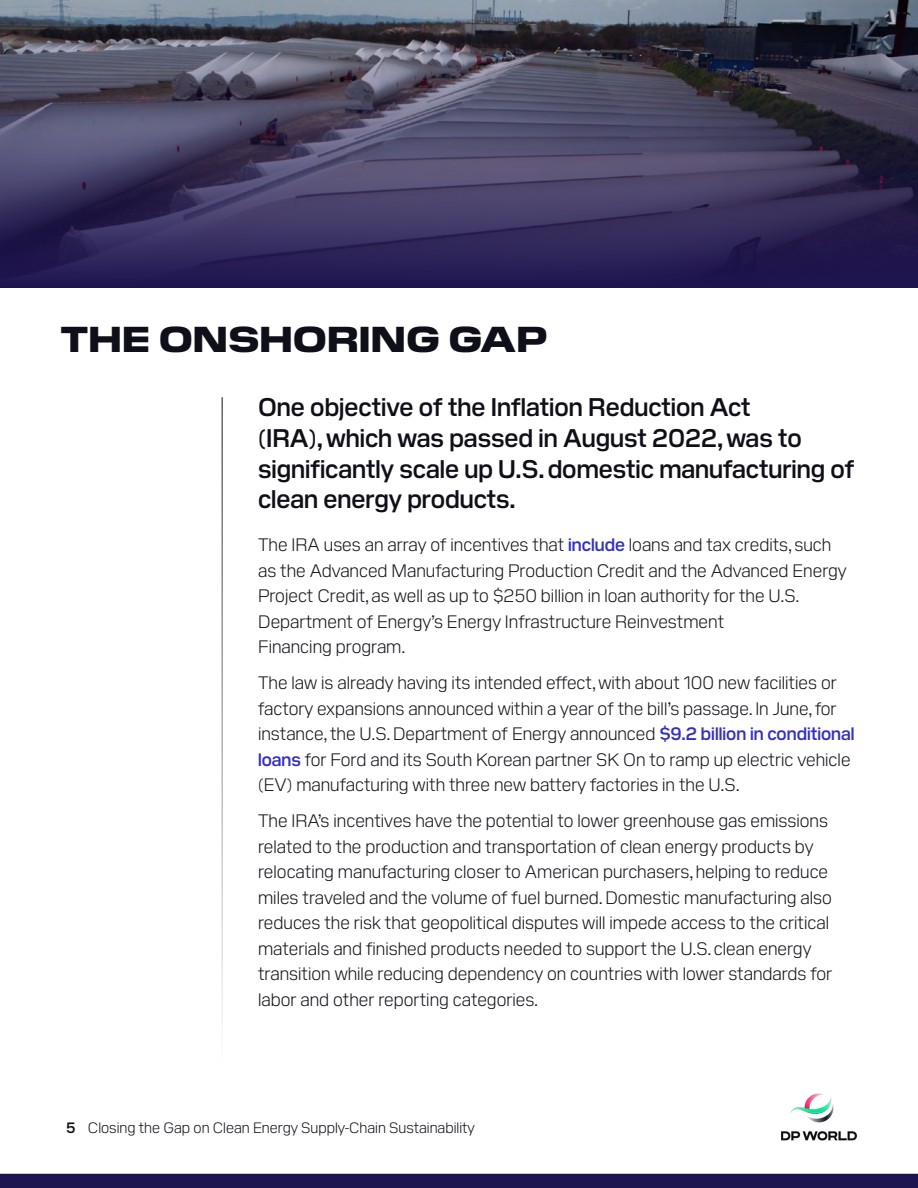
<style>
.page{position:relative;width:918px;height:1188px;background:#fff}
.page>*{position:absolute;margin:0;border:0;box-sizing:border-box;transform-origin:0 0}
.t1{font:800 36px "Pilat Wide";letter-spacing:.01em;color:#0f0f19}
.t2{font:600 25.5px/30.6px "Pilat";color:#0f0f19}
.t3{font:300 18px/25.5px "Pilat";color:#0f0f19}
.t4{font:300 15px "Pilat";color:#0f0f19}
.s1{font-weight:600;color:#3230be}
.s2{font-weight:600}
</style>
<div class="page">
<div style="left:0;top:1174px;width:918px;height:14px;background:#1e1450"></div>
<img style="left:781px;top:1093px;width:76px;height:48px">
<hr style="left:222px;top:397px;width:1px;height:672px;background:#0f0f19">
<svg style="left:0;top:0;width:918px;height:287px;background:#444160"></svg>
<h1 class="t1" style="left:61px;top:313px;width:488px">THE ONSHORING GAP</h1>
<h2 class="t2" style="left:258px;top:390px;width:598px">One objective of the Inflation Reduction Act<br>(IRA), which was passed in August 2022, was to significantly scale up U.S. domestic manufacturing of clean energy products.</h2>
<p class="t3" style="left:258px;top:531px;width:590px">The IRA uses an array of incentives that <span class="s1">include</span> loans and tax credits, such as the Advanced Manufacturing Production Credit and the Advanced Energy Project Credit, as well as up to $250 billion in loan authority for the U.S.<br>Department of Energy’s Energy Infrastructure Reinvestment<br>Financing program.</p>
<p class="t3" style="left:258px;top:669px;width:598px">The law is already having its intended effect, with about 100 new facilities or factory expansions announced within a year of the bill’s passage. In June, for instance, the U.S. Department of Energy announced <span class="s1">$9.2 billion in conditional loans</span> for Ford and its South Korean partner SK On to ramp up electric vehicle (EV) manufacturing with three new battery factories in the U.S.</p>
<p class="t3" style="left:258px;top:807px;width:576px">The IRA’s incentives have the potential to lower greenhouse gas emissions related to the production and transportation of clean energy products by relocating manufacturing closer to American purchasers, helping to reduce miles traveled and the volume of fuel burned. Domestic manufacturing also reduces the risk that geopolitical disputes will impede access to the critical materials and finished products needed to support the U.S. clean energy transition while reducing dependency on countries with lower standards for labor and other reporting categories.</p>
<p class="t4" style="left:66px;top:1116px;width:410px"><span class="s2">5</span> Closing the Gap on Clean Energy Supply-Chain Sustainability</p>
</div>
